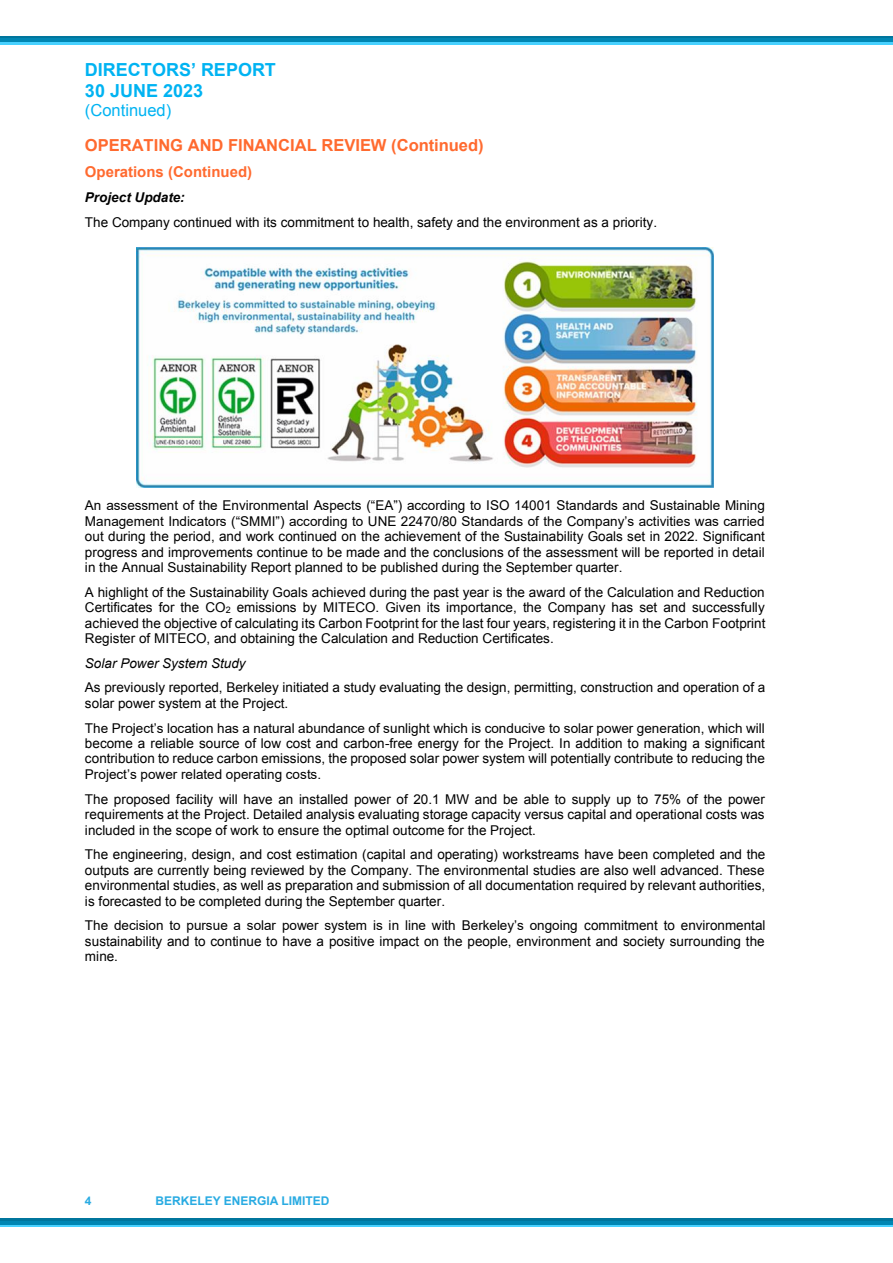
<style>
.page{position:relative;width:893px;height:1263px;background:#fff}
.page>*{position:absolute;margin:0;border:0;box-sizing:border-box;transform-origin:0 0}
.t1{font:700 18px/20.7px "Arial";color:#00b3f2}
.t2{font:700 16.5px/34.3px "Arial";letter-spacing:-.005em;color:#ff6a2f}
.t3{font:700 15px "Arial";color:#ff6a2f}
.t4{font:13.5px/15.6px "Arial";letter-spacing:.005em;color:#000;text-align:justify}
.t5{font:700 12px "Arial";color:#29abe2}
.s1{font-weight:400;color:#00b3f2}
.s2{font-weight:700;font-style:italic}
.s3{font-size:9px}
.s4{font-style:italic}
</style>
<div class="page">
<img style="left:136px;top:248px;width:578px;height:240px">
<hr style="left:0;top:36px;width:893px;height:2px;background:#00769d">
<div style="left:0;top:38px;width:893px;height:5px;background:#0086b3"></div>
<hr style="left:0;top:43px;width:893px;height:2px;background:#48d1ff">
<hr style="left:0;top:1225px;width:893px;height:2px;background:#48d1ff">
<div style="left:0;top:1220px;width:893px;height:5px;background:#0086b3"></div>
<hr style="left:0;top:1218px;width:893px;height:2px;background:#00769d">
<p class="t1" style="left:85px;top:60px;width:192px">DIRECTORS’ REPORT<br>30 JUNE 2023</p>
<p class="t2" style="left:85px;top:94px;width:400px"><span class="s1">(Continued)<br></span>OPERATING AND FINANCIAL REVIEW (Continued)</p>
<p class="t3" style="left:85px;top:162px;width:169px">Operations (Continued)</p>
<p class="t4" style="left:85px;top:185px;width:574px;line-height:24.5px"><span class="s2">Project Update:<br></span>The Company continued with its commitment to health, safety and the environment as a priority.</p>
<p class="t4" style="left:85px;top:497px;width:681px">An assessment of the Environmental Aspects (“EA”) according to ISO 14001 Standards and Sustainable Mining Management Indicators (“SMMI”) according to UNE 22470/80 Standards of the Company’s activities was carried out during the period, and work continued on the achievement of the Sustainability Goals set in 2022. Significant progress and improvements continue to be made and the conclusions of the assessment will be reported in detail in the Annual Sustainability Report planned to be published during the September quarter.</p>
<p class="t4" style="left:85px;top:584px;width:682px">A highlight of the Sustainability Goals achieved during the past year is the award of the Calculation and Reduction Certificates for the CO<span class="s3">2</span> emissions by MITECO. Given its importance, the Company has set and successfully achieved the objective of calculating its Carbon Footprint for the last four years, registering it in the Carbon Footprint Register of MITECO, and obtaining the Calculation and Reduction Certificates.</p>
<p class="t4" style="left:85px;top:651px;width:682px;line-height:24.5px"><span class="s4">Solar Power System Study<br></span>As previously reported, Berkeley initiated a study evaluating the design, permitting, construction and operation of a</p>
<p class="t4" style="left:85px;top:691px;width:681px;line-height:24.6px">solar power system at the Project.<br>The Project’s location has a natural abundance of sunlight which is conducive to solar power generation, which will</p>
<p class="t4" style="left:85px;top:736px;width:682px">become a reliable source of low cost and carbon-free energy for the Project. In addition to making a significant contribution to reduce carbon emissions, the proposed solar power system will potentially contribute to reducing the Project’s power related operating costs.</p>
<p class="t4" style="left:85px;top:791px;width:681px">The proposed facility will have an installed power of 20.1 MW and be able to supply up to 75% of the power requirements at the Project. Detailed analysis evaluating storage capacity versus capital and operational costs was included in the scope of work to ensure the optimal outcome for the Project.</p>
<p class="t4" style="left:85px;top:847px;width:682px">The engineering, design, and cost estimation (capital and operating) workstreams have been completed and the outputs are currently being reviewed by the Company. The environmental studies are also well advanced. These environmental studies, as well as preparation and submission of all documentation required by relevant authorities, is forecasted to be completed during the September quarter.</p>
<p class="t4" style="left:85px;top:917px;width:682px">The decision to pursue a solar power system is in line with Berkeley’s ongoing commitment to environmental sustainability and to continue to have a positive impact on the people, environment and society surrounding the mine.</p>
<p class="t5" style="left:85px;top:1193px;width:8px">4</p>
<p class="t5" style="left:155px;top:1193px;width:176px">BERKELEY ENERGIA LIMITED</p>
</div>
